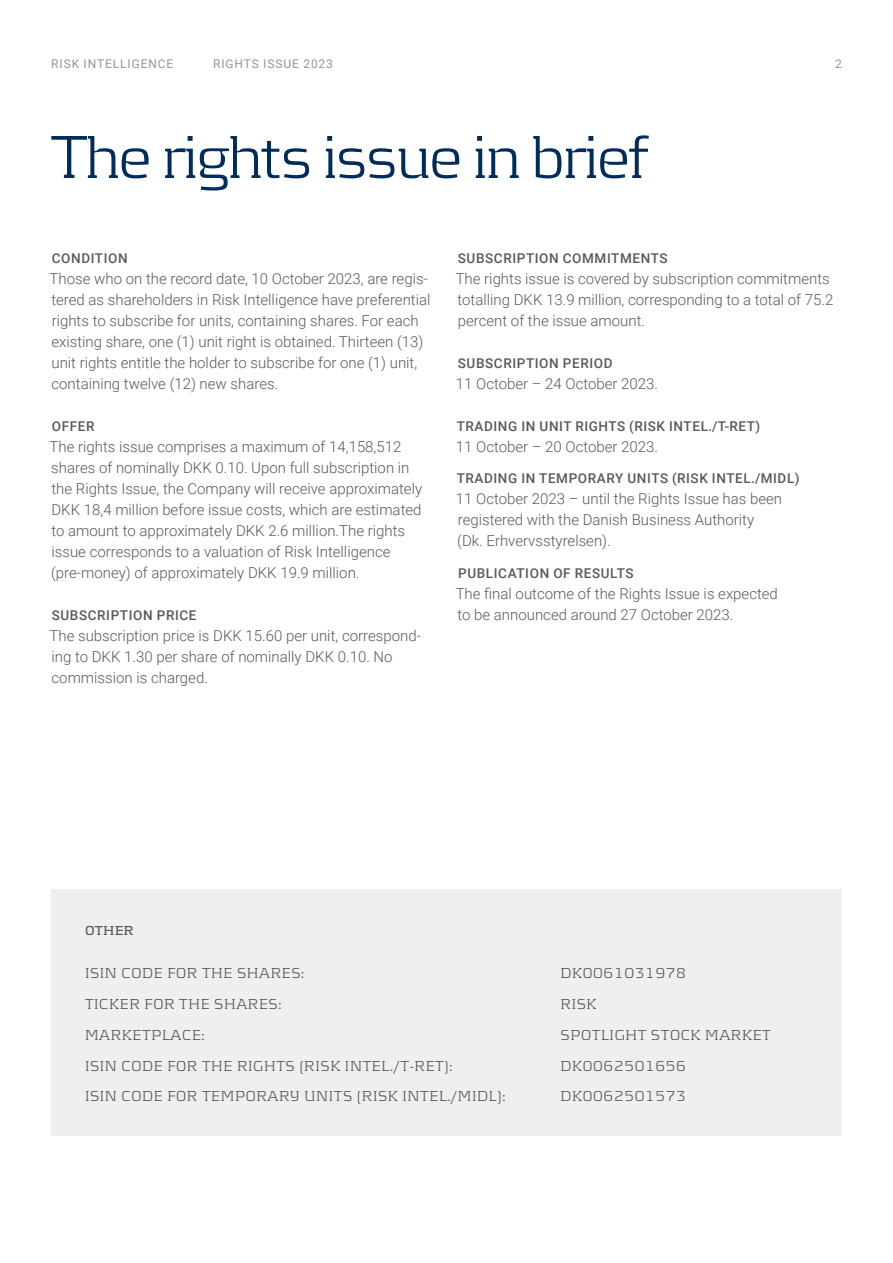
<style>
.page{position:relative;width:893px;height:1263px;background:#fff}
.page>*{position:absolute;margin:0;border:0;box-sizing:border-box;transform-origin:0 0}
.t1{font:300 63px "Kontrapunkt";letter-spacing:-.03em;color:#002c5b}
.t2{font:300 15px/21px "Roboto";color:#58595b}
.t3{font:300 15px "Kontrapunkt";letter-spacing:.04em;color:#58595b}
.t4{font:500 13.5px "Roboto";letter-spacing:.045em;color:#58595b}
.t5{font:700 13.5px "Kontrapunkt";letter-spacing:.01em;color:#58595b}
.t6{font:12px "Roboto";letter-spacing:.075em;color:#939598}
.t7{font:12px "Roboto";color:#97999c}
</style>
<div class="page">
<div style="left:51px;top:889px;width:791px;height:246px;background:#f0efee"></div>
<p class="t6" style="left:51px;top:56px;width:124px">RISK INTELLIGENCE</p>
<p class="t6" style="left:213px;top:56px;width:121px">RIGHTS ISSUE 2023</p>
<p class="t7" style="left:835px;top:56px;width:8px">2</p>
<h1 class="t1" style="left:51px;top:120px;width:598px">The rights issue in brief</h1>
<p class="t4" style="left:52px;top:248px;width:77px">CONDITION</p>
<p class="t2" style="left:50px;top:267px;width:382px">Those who on the record date, 10 October 2023, are regis&shy;tered as shareholders in Risk Intelligence have preferential rights to subscribe for units, containing shares. For each existing share, one (1) unit right is obtained. Thirteen (13) unit rights entitle the holder to subscribe for one (1) unit, containing twelve (12) new shares.</p>
<p class="t4" style="left:52px;top:416px;width:44px">OFFER</p>
<p class="t2" style="left:50px;top:435px;width:374px">The rights issue comprises a maximum of 14,158,512 shares of nominally DKK 0.10. Upon full subscription in the Rights Issue, the Company will receive approximately DKK 18,4 million before issue costs, which are estimated to amount to approximately DKK 2.6 million.The rights issue corresponds to a valuation of Risk Intelligence (pre-money) of approximately DKK 19.9 million.</p>
<p class="t4" style="left:52px;top:605px;width:146px">SUBSCRIPTION PRICE</p>
<p class="t2" style="left:50px;top:624px;width:373px">The subscription price is DKK 15.60 per unit, correspond&shy;ing to DKK 1.30 per share of nominally DKK 0.10. No commission is charged.</p>
<p class="t4" style="left:458px;top:248px;width:211px">SUBSCRIPTION COMMITMENTS</p>
<p class="t2" style="left:456px;top:267px;width:379px">The rights issue is covered by subscription commitments totalling DKK 13.9 million, corresponding to a total of 75.2 percent of the issue amount.</p>
<p class="t4" style="left:458px;top:353px;width:156px">SUBSCRIPTION PERIOD</p>
<p class="t2" style="left:456px;top:372px;width:204px">11 October – 24 October 2023.</p>
<p class="t4" style="left:457px;top:416px;width:305px">TRADING IN UNIT RIGHTS (RISK INTEL./T-RET)</p>
<p class="t2" style="left:456px;top:435px;width:204px">11 October – 20 October 2023.</p>
<p class="t4" style="left:457px;top:469px;width:344px">TRADING IN TEMPORARY UNITS (RISK INTEL./MIDL)</p>
<p class="t2" style="left:456px;top:488px;width:328px">11 October 2023 – until the Rights Issue has been registered with the Danish Business Authority<br>(Dk. Erhvervsstyrelsen).</p>
<p class="t4" style="left:458px;top:563px;width:177px">PUBLICATION OF RESULTS</p>
<p class="t2" style="left:456px;top:582px;width:324px">The final outcome of the Rights Issue is expected to be announced around 27 October 2023.</p>
<p class="t5" style="left:85px;top:922px;width:50px">OTHER</p>
<p class="t3" style="left:85px;top:964px;width:221px">ISIN CODE FOR THE SHARES:</p>
<p class="t3" style="left:561px;top:964px;width:127px">DK0061031978</p>
<p class="t3" style="left:85px;top:995px;width:198px">TICKER FOR THE SHARES:</p>
<p class="t3" style="left:561px;top:995px;width:38px">RISK</p>
<p class="t3" style="left:85px;top:1026px;width:121px">MARKETPLACE:</p>
<p class="t3" style="left:561px;top:1026px;width:212px">SPOTLIGHT STOCK MARKET</p>
<p class="t3" style="left:85px;top:1057px;width:369px">ISIN CODE FOR THE RIGHTS (RISK INTEL./T-RET):</p>
<p class="t3" style="left:561px;top:1057px;width:127px">DK0062501656</p>
<p class="t3" style="left:85px;top:1087px;width:422px">ISIN CODE FOR TEMPORARY UNITS (RISK INTEL./MIDL):</p>
<p class="t3" style="left:561px;top:1087px;width:127px">DK0062501573</p>
</div>
